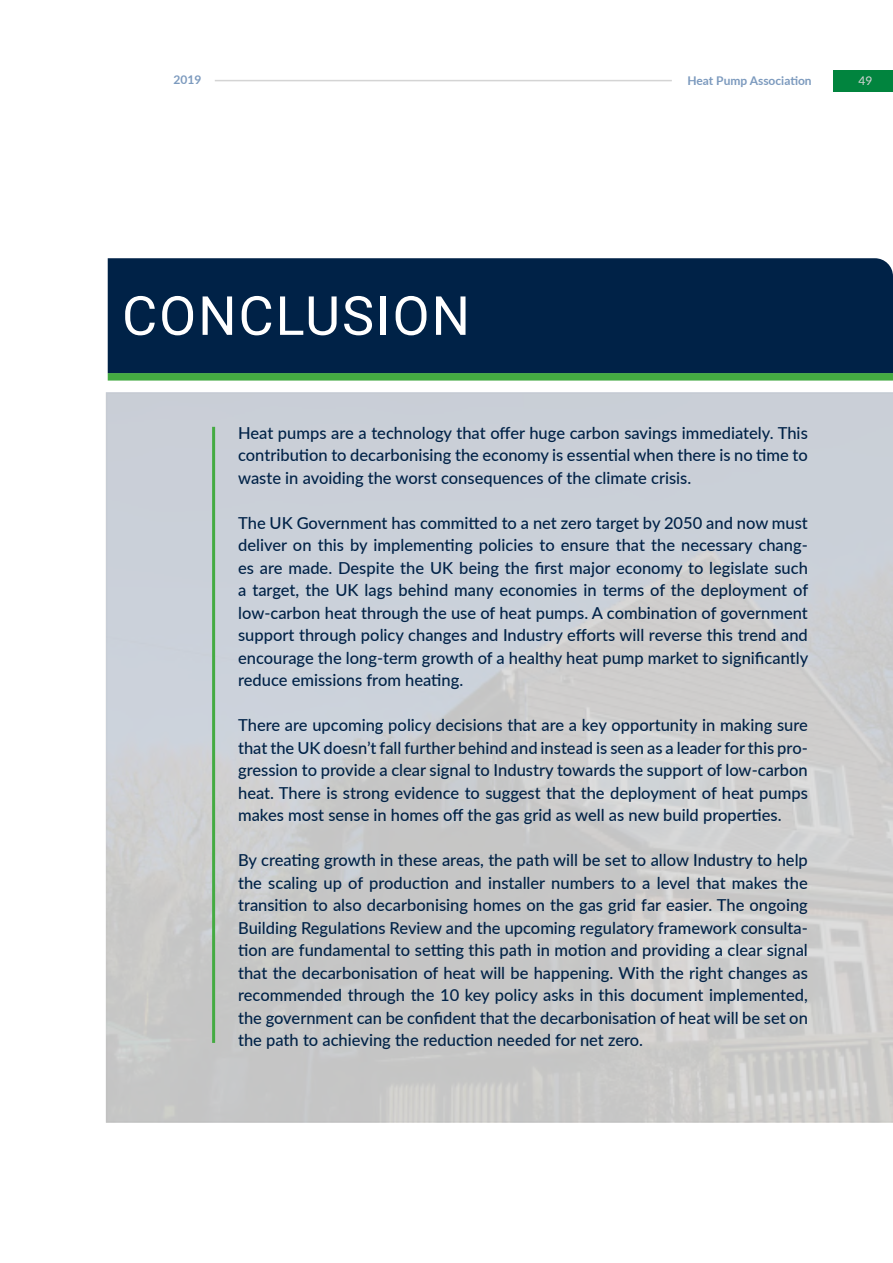
<style>
.page{position:relative;width:893px;height:1263px;background:#fff}
.page>*{position:absolute;margin:0;border:0;box-sizing:border-box;transform-origin:0 0}
.t1{font:54px "Roboto";letter-spacing:.035em;color:#fff}
.t2{font:500 16.5px/22.5px "Lato";color:#002247;text-align:justify}
.t3{font:700 12px "Lato";color:#7c9abe}
.t4{font:12px "Lato";color:#d4d4d4}
</style>
<div class="page">
<hr style="left:212px;top:427px;width:3px;height:616px;background:#44ab42">
<div style="left:108px;top:373px;width:785px;height:8px;background:#44ab42"></div>
<div style="left:108px;top:258px;width:785px;height:115px;background:#002247"></div>
<div style="left:833px;top:70px;width:60px;height:21px;background:#01843e"></div>
<hr style="left:215px;top:80px;width:457px;height:1px;background:#d4d4d4">
<p class="t3" style="left:174px;top:71px;width:29px">2019</p>
<p class="t3" style="left:687px;top:72px;width:126px">Heat Pump Association</p>
<p class="t4" style="left:858px;top:72px;width:15px">49</p>
<h1 class="t1" style="left:122px;top:278px;width:349px">CONCLUSION</h1>
<p class="t2" style="left:238px;top:421px;width:571px">Heat pumps are a technology that offer huge carbon savings immediately. This contribution to decarbonising the economy is essential when there is no time to waste in avoiding the worst consequences of the climate crisis.</p>
<p class="t2" style="left:238px;top:511px;width:572px">The UK Government has committed to a net zero target by 2050 and now must deliver on this by implementing policies to ensure that the necessary chang&shy;es are made. Despite the UK being the first major economy to legislate such a target, the UK lags behind many economies in terms of the deployment of low-carbon heat through the use of heat pumps. A combination of government support through policy changes and Industry efforts will reverse this trend and encourage the long-term growth of a healthy heat pump market to significantly reduce emissions from heating.</p>
<p class="t2" style="left:238px;top:713px;width:571px">There are upcoming policy decisions that are a key opportunity in making sure that the UK doesn’t fall further behind and instead is seen as a leader for this pro&shy;gression to provide a clear signal to Industry towards the support of low-carbon heat. There is strong evidence to suggest that the deployment of heat pumps makes most sense in homes off the gas grid as well as new build properties.</p>
<p class="t2" style="left:238px;top:848px;width:571px">By creating growth in these areas, the path will be set to allow Industry to help the scaling up of production and installer numbers to a level that makes the transition to also decarbonising homes on the gas grid far easier. The ongoing Building Regulations Review and the upcoming regulatory framework consulta&shy;tion are fundamental to setting this path in motion and providing a clear signal that the decarbonisation of heat will be happening. With the right changes as recommended through the 10 key policy asks in this document implemented, the government can be confident that the decarbonisation of heat will be set on the path to achieving the reduction needed for net zero.</p>
</div>
